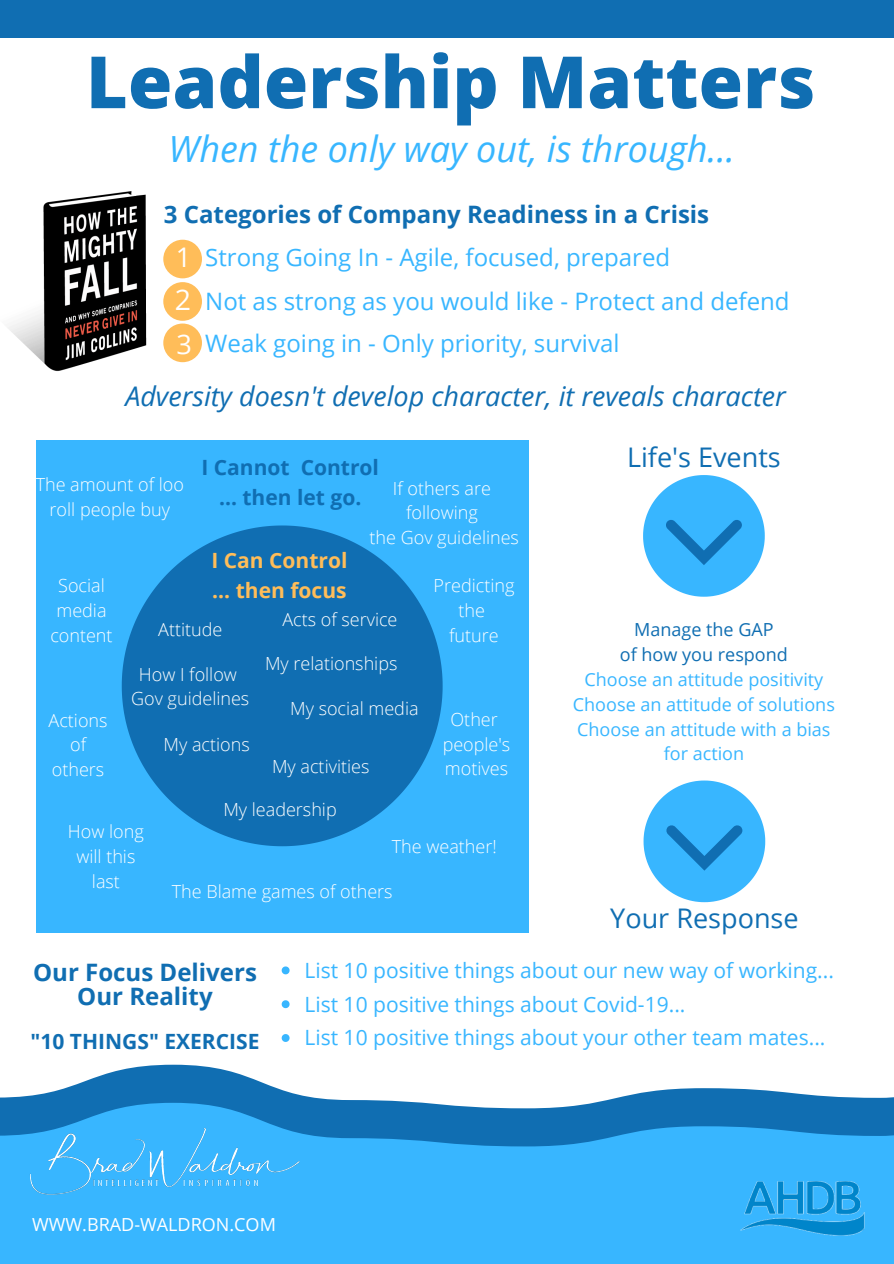
<style>
.page{position:relative;width:894px;height:1264px;background:#fff}
.page>*{position:absolute;margin:0;border:0;box-sizing:border-box;transform-origin:0 0}
.t1{font:800 72px "Open Sans";color:#106eb2}
.t2{font:italic 36px "Open Sans";color:#38b6ff}
.t3{font:28.5px "Open Sans";color:#fff}
.t4{font:italic 27px "Open Sans";color:#106eb2}
.t5{font:27px "Open Sans";color:#106eb2}
.t6{font:27px "Open Sans";color:#fff}
.t7{font:24px/43px "Open Sans";color:#38b6ff}
.t8{font:700 24px/23.7px "Open Sans";color:#106eb2;text-align:center}
.t9{font:21px/33.8px "Open Sans";color:#38b6ff}
.t10{font:700 21px/29.2px "Open Sans";color:#106eb2;text-align:center}
.t11{font:700 21px/29.2px "Open Sans";color:#ffbd59}
.t12{font:300 18px/24.8px "Open Sans";color:#fff;text-align:center}
.t13{font:18px/24.8px "Open Sans";color:#38b6ff;text-align:center}
.t14{font:18px/24.8px "Open Sans";color:#106eb2;text-align:center}
.t15{font:18px "Open Sans";color:#fff}
.s1{font-size:27px;color:#fff}
</style>
<div class="page">
<svg style="left:0;top:1064px;width:893px;height:38px"></svg>
<svg style="left:0;top:1102px;width:893px;height:87px;background:#2b9be0"></svg>
<div style="left:0;top:1189px;width:893px;height:74px;background:#38b6ff"></div>
<div style="left:0;top:0;width:893px;height:37px;background:#106eb2"></div>
<img style="left:22px;top:1066px;width:284px;height:129px">
<img style="left:740px;top:1181px;width:124px;height:54px">
<img style="left:8px;top:191px;width:193px;height:180px">
<div style="left:36px;top:440px;width:493px;height:492px;background:#38b6ff"></div>
<svg style="left:122px;top:525px;width:320px;height:321px;fill:#106eb2"></svg>
<svg style="left:643px;top:475px;width:121px;height:121px"></svg>
<svg style="left:643px;top:780px;width:122px;height:122px"></svg>
<svg style="left:281px;top:966px;width:8px;height:8px"></svg>
<svg style="left:281px;top:1000px;width:8px;height:8px"></svg>
<svg style="left:281px;top:1034px;width:8px;height:7px"></svg>
<h1 class="t1" style="left:86px;top:31px;width:730px">Leadership Matters</h1>
<h2 class="t2" style="left:168px;top:123px;width:567px">When the only way out, is through...</h2>
<h3 class="t8" style="left:164px;top:202px;width:546px">3 Categories of Company Readiness in a Crisis</h3>
<h3 class="t7" style="left:205px;top:235px;width:585px;text-indent:-29px"><span class="s1">1</span> Strong Going In - Agile, focused, prepared<br>Not as strong as you would like - Protect and defend<br>Weak going in - Only priority, survival</h3>
<h3 class="t3" style="left:175px;top:280px;width:18px">2</h3>
<h3 class="t6" style="left:176px;top:325px;width:17px">3</h3>
<h3 class="t4" style="left:125px;top:377px;width:661px">Adversity doesn't develop character, it reveals character</h3>
<p class="t12" style="left:36px;top:472px;width:150px">The amount of loo roll people buy</p>
<p class="t10" style="left:201px;top:452px;width:179px">I Cannot Control ... then let go.</p>
<p class="t12" style="left:369px;top:475px;width:151px">If others are following<br>the Gov guidelines</p>
<p class="t12" style="left:50px;top:573px;width:64px">Social media content</p>
<p class="t12" style="left:49px;top:707px;width:60px">Actions of others</p>
<p class="t11" style="left:211px;top:545px;width:138px">I Can Control ... then focus</p>
<p class="t12" style="left:158px;top:617px;width:66px">Attitude</p>
<p class="t12" style="left:282px;top:606px;width:117px">Acts of service</p>
<p class="t12" style="left:131px;top:661px;width:120px">How I follow<br>Gov guidelines</p>
<p class="t12" style="left:163px;top:732px;width:88px">My actions</p>
<p class="t12" style="left:265px;top:651px;width:134px">My relationships</p>
<p class="t12" style="left:290px;top:696px;width:130px">My social media</p>
<p class="t12" style="left:272px;top:753px;width:99px">My activities</p>
<p class="t12" style="left:223px;top:796px;width:115px">My leadership</p>
<p class="t12" style="left:433px;top:573px;width:82px">Predicting the<br>future</p>
<p class="t12" style="left:442px;top:706px;width:69px">Other people's motives</p>
<p class="t12" style="left:68px;top:818px;width:77px">How long will this last</p>
<p class="t12" style="left:392px;top:833px;width:106px">The weather!</p>
<p class="t12" style="left:172px;top:878px;width:222px">The Blame games of others</p>
<h3 class="t5" style="left:627px;top:438px;width:155px">Life's Events</h3>
<p class="t14" style="left:619px;top:617px;width:169px">Manage the GAP<br>of how you respond</p>
<p class="t13" style="left:572px;top:666px;width:263px">Choose an attitude positivity<br>Choose an attitude of solutions<br>Choose an attitude with a bias for action</p>
<h3 class="t8" style="left:33px;top:960px;width:225px">Our Focus Delivers<br>Our Reality</h3>
<p class="t10" style="left:30px;top:1025px;width:230px">"10 THINGS" EXERCISE</p>
<h3 class="t5" style="left:610px;top:898px;width:190px">Your Response</h3>
<p class="t9" style="left:304px;top:952px;width:531px">List 10 positive things about our new way of working...<br>List 10 positive things about Covid-19...<br>List 10 positive things about your other team mates...</p>
<p class="t15" style="left:32px;top:1212px;width:245px">WWW.BRAD-WALDRON.COM</p>
</div>
